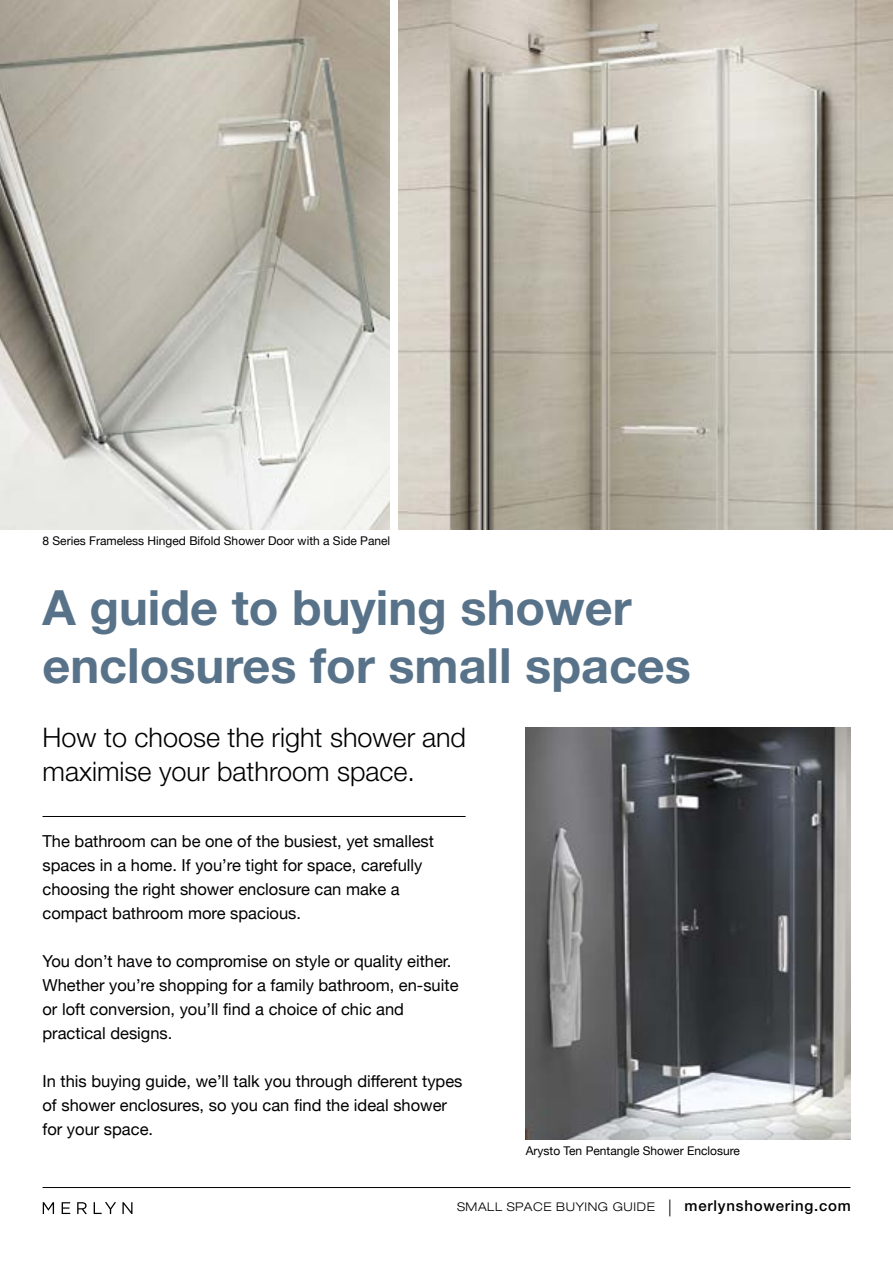
<style>
.page{position:relative;width:893px;height:1263px;background:#fff}
.page>*{position:absolute;margin:0;border:0;box-sizing:border-box;transform-origin:0 0}
.t1{font:700 48.6px/58.3px "Helvetica Neue";color:#587389}
.t2{font:300 27px/34.5px "Helvetica Neue";color:#000}
.t3{font:16.5px/24px "Helvetica Neue";color:#000}
.t4{font:12px "Helvetica Neue";color:#000}
.t5{font:300 expanded 12px "Helvetica Neue";letter-spacing:.05em;color:#000}
.s1{font-weight:100;font-size:22.5px}
.s2{font-weight:500;font-stretch:normal;font-size:15px}
</style>
<div class="page">
<svg style="left:43px;top:1202px;width:11px;height:12px"></svg>
<svg style="left:62px;top:1202px;width:8px;height:12px"></svg>
<svg style="left:77px;top:1202px;width:10px;height:12px"></svg>
<svg style="left:94px;top:1202px;width:22px;height:12px"></svg>
<svg style="left:122px;top:1202px;width:10px;height:12px"></svg>
<hr style="left:43px;top:1187px;width:807px;height:1px;background:#000">
<img style="left:398px;top:0;width:495px;height:529px">
<img style="left:0;top:0;width:390px;height:529px">
<hr style="left:43px;top:816px;width:423px;height:1px;background:#000">
<img style="left:526px;top:727px;width:325px;height:413px">
<p class="t4" style="left:43px;top:532px;width:349px">8 Series Frameless Hinged Bifold Shower Door with a Side Panel</p>
<h1 class="t1" style="left:43px;top:577px;width:650px">A guide to buying shower enclosures for small spaces</h1>
<h2 class="t2" style="left:43px;top:719px;width:425px">How to choose the right shower and maximise your bathroom space.</h2>
<p class="t3" style="left:43px;top:830px;width:393px">The bathroom can be one of the busiest, yet smallest spaces in a home. If you’re tight for space, carefully choosing the right shower enclosure can make a compact bathroom more spacious.</p>
<p class="t3" style="left:43px;top:950px;width:417px">You don’t have to compromise on style or quality either.<br>Whether you’re shopping for a family bathroom, en-suite or loft conversion, you’ll find a choice of chic and practical designs.</p>
<p class="t3" style="left:43px;top:1070px;width:421px">In this buying guide, we’ll talk you through different types of shower enclosures, so you can find the ideal shower for your space.</p>
<p class="t4" style="left:526px;top:1142px;width:216px">Arysto Ten Pentangle Shower Enclosure</p>
<p class="t5" style="left:457px;top:1200px;width:395px">SMALL SPACE BUYING GUIDE <span class="s1">|</span> <span class="s2">merlynshowering.com</span></p>
</div>
